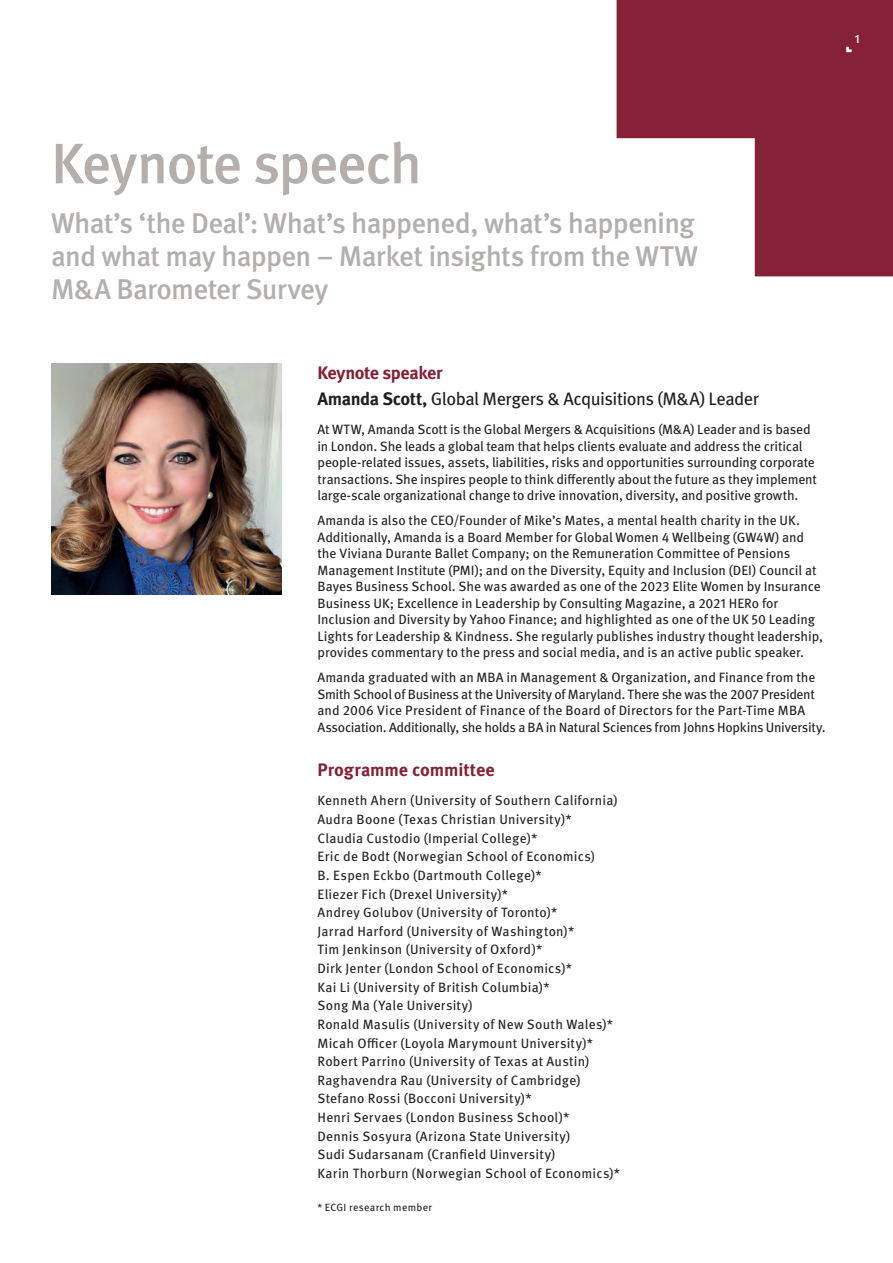
<style>
.page{position:relative;width:893px;height:1263px;background:#fff}
.page>*{position:absolute;margin:0;border:0;box-sizing:border-box;transform-origin:0 0}
._1__Heading__MetaOT{font:500 57px "Meta Pro";letter-spacing:-.035em;color:#b4afac}
._1__Heading__MetaOT-2{font:500 28.5px/33px "Meta Pro";letter-spacing:-.03em;color:#b4afac;text-align:justify}
._4__Highlighted_Cont{font:18px/25.5px "Meta OT";letter-spacing:-.025em;color:#231f20}
._4__Highlighted_Cont-2{font:700 18px "Meta OT";letter-spacing:-.005em;color:#842137}
._6__Body_Copy__MetaO{font:13.5px/16.5px "Meta OT";color:#231f20}
._6__Body_Copy__MetaO-2{font:13.5px "Meta OT";letter-spacing:.02em;color:#231f20}
._14__Folio_-_RHP__Me{font:500 12px "Meta Pro";color:#fff}
._6__Body_Copy__MetaO-3{font:10.5px "Meta OT";letter-spacing:.025em;color:#231f20}
.s1{font-weight:700;color:#842137}
.s2{font-weight:700}
</style>
<div class="page">
<svg style="left:617px;top:0;width:276px;height:276px;fill:#842137"></svg>
<svg style="left:846px;top:47px;width:6px;height:5px"></svg>
<img style="left:51px;top:364px;width:231px;height:230px">
<p class="_14__Folio_-_RHP__Me" style="left:855px;top:29px;width:6px">1</p>
<p class="_1__Heading__MetaOT" style="left:51px;top:119px;width:373px">Keynote speech</p>
<p class="_1__Heading__MetaOT-2" style="left:51px;top:205px;width:648px">What’s ‘the Deal’: What’s happened, what’s happening and what may happen – Market insights from the WTW M&amp;A Barometer Survey</p>
<p class="_4__Highlighted_Cont" style="left:317px;top:361px;width:443px"><span class="s1">Keynote speaker<br></span><span class="s2">Amanda Scott,</span> Global Mergers &amp; Acquisitions (M&amp;A) Leader</p>
<p class="_6__Body_Copy__MetaO" style="left:317px;top:421px;width:501px">At WTW, Amanda Scott is the Global Mergers &amp; Acquisitions (M&amp;A) Leader and is based in London. She leads a global team that helps clients evaluate and address the critical people-related issues, assets, liabilities, risks and opportunities surrounding corporate transactions. She inspires people to think differently about the future as they implement large-scale organizational change to drive innovation, diversity, and positive growth.</p>
<p class="_6__Body_Copy__MetaO" style="left:317px;top:512px;width:507px">Amanda is also the CEO/Founder of Mike’s Mates, a mental health charity in the UK.<br>Additionally, Amanda is a Board Member for Global Women 4 Wellbeing (GW4W) and the Viviana Durante Ballet Company; on the Remuneration Committee of Pensions Management Institute (PMI); and on the Diversity, Equity and Inclusion (DEI) Council at Bayes Business School. She was awarded as one of the 2023 Elite Women by Insurance Business UK; Excellence in Leadership by Consulting Magazine, a 2021 HERo for Inclusion and Diversity by Yahoo Finance; and highlighted as one of the UK 50 Leading Lights for Leadership &amp; Kindness. She regularly publishes industry thought leadership, provides commentary to the press and social media, and is an active public speaker.</p>
<p class="_6__Body_Copy__MetaO" style="left:317px;top:669px;width:510px">Amanda graduated with an MBA in Management &amp; Organization, and Finance from the Smith School of Business at the University of Maryland. There she was the 2007 President and 2006 Vice President of Finance of the Board of Directors for the Part-Time MBA Association. Additionally, she holds a BA in Natural Sciences from Johns Hopkins University.</p>
<p class="_4__Highlighted_Cont-2" style="left:317px;top:759px;width:179px">Programme committee</p>
<p class="_6__Body_Copy__MetaO-2" style="left:317px;top:793px;width:302px">Kenneth Ahern (University of Southern California)</p>
<p class="_6__Body_Copy__MetaO-2" style="left:317px;top:811px;width:256px">Audra Boone (Texas Christian University)*</p>
<p class="_6__Body_Copy__MetaO" style="left:317px;top:830px;width:221px">Claudia Custodio (Imperial College)*</p>
<p class="_6__Body_Copy__MetaO-2" style="left:317px;top:849px;width:279px">Eric de Bodt (Norwegian School of Economics)</p>
<p class="_6__Body_Copy__MetaO-2" style="left:317px;top:867px;width:226px">B. Espen Eckbo (Dartmouth College)*</p>
<p class="_6__Body_Copy__MetaO-2" style="left:317px;top:886px;width:192px">Eliezer Fich (Drexel University)*</p>
<p class="_6__Body_Copy__MetaO" style="left:317px;top:904px;width:241px">Andrey Golubov (University of Toronto)*</p>
<p class="_6__Body_Copy__MetaO" style="left:317px;top:923px;width:258px">Jarrad Harford (University of Washington)*</p>
<p class="_6__Body_Copy__MetaO-2" style="left:317px;top:942px;width:226px">Tim Jenkinson (University of Oxford)*</p>
<p class="_6__Body_Copy__MetaO" style="left:317px;top:960px;width:256px">Dirk Jenter (London School of Economics)*</p>
<p class="_6__Body_Copy__MetaO" style="left:317px;top:979px;width:234px">Kai Li (University of British Columbia)*</p>
<p class="_6__Body_Copy__MetaO" style="left:317px;top:998px;width:157px">Song Ma (Yale University)</p>
<p class="_6__Body_Copy__MetaO-2" style="left:317px;top:1016px;width:297px">Ronald Masulis (University of New South Wales)*</p>
<p class="_6__Body_Copy__MetaO-2" style="left:317px;top:1035px;width:277px">Micah Officer (Loyola Marymount University)*</p>
<p class="_6__Body_Copy__MetaO-2" style="left:317px;top:1053px;width:273px">Robert Parrino (University of Texas at Austin)</p>
<p class="_6__Body_Copy__MetaO-2" style="left:317px;top:1072px;width:265px">Raghavendra Rau (University of Cambridge)</p>
<p class="_6__Body_Copy__MetaO" style="left:317px;top:1091px;width:216px">Stefano Rossi (Bocconi University)*</p>
<p class="_6__Body_Copy__MetaO-2" style="left:317px;top:1109px;width:253px">Henri Servaes (London Business School)*</p>
<p class="_6__Body_Copy__MetaO-2" style="left:317px;top:1128px;width:254px">Dennis Sosyura (Arizona State University)</p>
<p class="_6__Body_Copy__MetaO" style="left:317px;top:1147px;width:239px">Sudi Sudarsanam (Cranfield Uinversity)</p>
<p class="_6__Body_Copy__MetaO-2" style="left:317px;top:1165px;width:304px">Karin Thorburn (Norwegian School of Economics)*</p>
<p class="_6__Body_Copy__MetaO-3" style="left:317px;top:1201px;width:116px">* ECGI research member</p>
</div>
